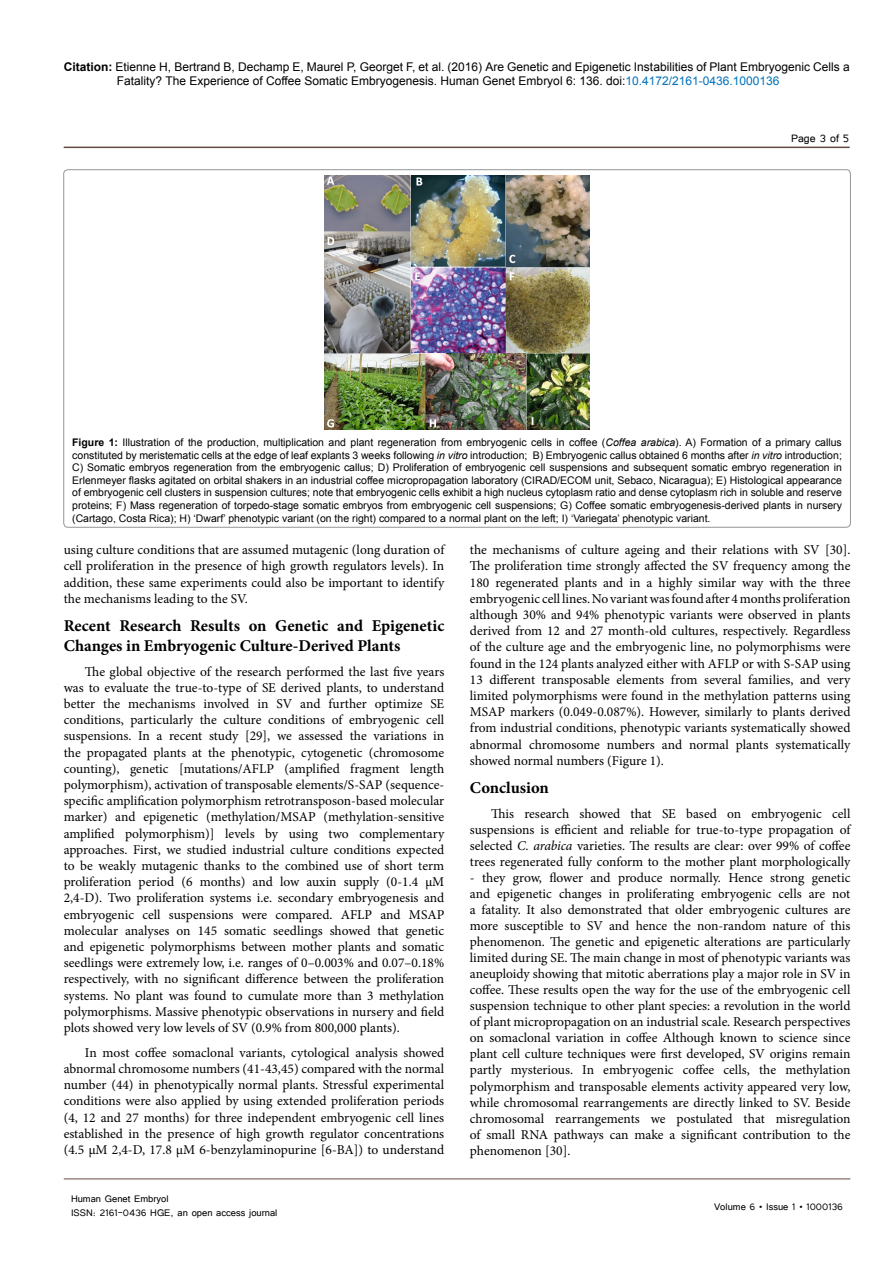
<style>
.page{position:relative;width:893px;height:1263px;background:#fff}
.page>*{position:absolute;margin:0;border:0;box-sizing:border-box;transform-origin:0 0}
.t1{font:700 16.5px/19.8px "Minion Pro";color:#000}
.t2{font:13.5px/16.2px "Minion Pro";color:#000;text-align:justify}
.t3{font:13.5px "Tunga";color:#000}
.t4{font:12px/14.4px "Arial";color:#000}
.t5{font:12px/14.4px "Tunga";color:#000}
.t6{font:10.5px/12.6px "Arial";color:#000;text-align:justify}
.s1{font-weight:700}
.s2{color:#0072bc}
.s3{font-style:italic}
</style>
<div class="page">
<hr style="left:64px;top:147px;width:786px;height:1px;background:#624d45">
<hr style="left:64px;top:1179px;width:786px;height:1px;background:#624d45">
<img style="left:324px;top:175px;width:266px;height:255px">
<p class="t4" style="left:117px;top:60px;width:734px;text-indent:-53px"><span class="s1">Citation:</span> Etienne H, Bertrand B, Dechamp E, Maurel P, Georget F, et al. (2016) Are Genetic and Epigenetic Instabilities of Plant Embryogenic Cells a<br>Fatality? The Experience of Coffee Somatic Embryogenesis. Human Genet Embryol 6: 136. doi:<span class="s2">10.4172/2161-0436.1000136</span></p>
<p class="t3" style="left:791px;top:129px;width:59px">Page 3 of 5</p>
<p class="t6" style="left:72px;top:436px;width:771px"><span class="s1">Figure 1:</span> Illustration of the production, multiplication and plant regeneration from embryogenic cells in coffee (<span class="s3">Coffea arabica</span>). A) Formation of a primary callus constituted by meristematic cells at the edge of leaf explants 3 weeks following <span class="s3">in vitro</span> introduction; B) Embryogenic callus obtained 6 months after <span class="s3">in vitro</span> introduction; C) Somatic embryos regeneration from the embryogenic callus; D) Proliferation of embryogenic cell suspensions and subsequent somatic embryo regeneration in Erlenmeyer flasks agitated on orbital shakers in an industrial coffee micropropagation laboratory (CIRAD/ECOM unit, Sebaco, Nicaragua); E) Histological appearance of embryogenic cell clusters in suspension cultures; note that embryogenic cells exhibit a high nucleus cytoplasm ratio and dense cytoplasm rich in soluble and reserve proteins; F) Mass regeneration of torpedo-stage somatic embryos from embryogenic cell suspensions; G) Coffee somatic embryogenesis-derived plants in nursery (Cartago, Costa Rica); H) ‘Dwarf’ phenotypic variant (on the right) compared to a normal plant on the left; I) ‘Variegata’ phenotypic variant.</p>
<p class="t2" style="left:64px;top:542px;width:382px">using culture conditions that are assumed mutagenic (long duration of cell proliferation in the presence of high growth regulators levels). In addition, these same experiments could also be important to identify the mechanisms leading to the SV.</p>
<p class="t1" style="left:64px;top:616px;width:382px">Recent Research Results on Genetic and Epigenetic<br>Changes in Embryogenic Culture-Derived Plants</p>
<p class="t2" style="left:64px;top:663px;width:382px;text-indent:21px">The global objective of the research performed the last five years was to evaluate the true-to-type of SE derived plants, to understand better the mechanisms involved in SV and further optimize SE conditions, particularly the culture conditions of embryogenic cell suspensions. In a recent study [29], we assessed the variations in the propagated plants at the phenotypic, cytogenetic (chromosome counting), genetic [mutations/AFLP (amplified fragment length polymorphism), activation of transposable elements/S-SAP (sequence&shy;specific amplification polymorphism retrotransposon-based molecular marker) and epigenetic (methylation/MSAP (methylation-sensitive amplified polymorphism)] levels by using two complementary approaches. First, we studied industrial culture conditions expected to be weakly mutagenic thanks to the combined use of short term proliferation period (6 months) and low auxin supply (0-1.4 μM 2,4-D). Two proliferation systems i.e. secondary embryogenesis and embryogenic cell suspensions were compared. AFLP and MSAP molecular analyses on 145 somatic seedlings showed that genetic and epigenetic polymorphisms between mother plants and somatic seedlings were extremely low, i.e. ranges of 0–0.003% and 0.07–0.18% respectively, with no significant difference between the proliferation systems. No plant was found to cumulate more than 3 methylation polymorphisms. Massive phenotypic observations in nursery and field plots showed very low levels of SV (0.9% from 800,000 plants).</p>
<p class="t2" style="left:64px;top:1044px;width:382px;text-indent:21px">In most coffee somaclonal variants, cytological analysis showed abnormal chromosome numbers (41-43,45) compared with the normal number (44) in phenotypically normal plants. Stressful experimental conditions were also applied by using extended proliferation periods (4, 12 and 27 months) for three independent embryogenic cell lines established in the presence of high growth regulator concentrations (4.5 μM 2,4-D, 17.8 μM 6-benzylaminopurine [6-BA]) to understand</p>
<p class="t5" style="left:71px;top:1190px;width:208px">Human Genet Embryol<br>ISSN: 2161-0436 HGE, an open access journal</p>
<p class="t2" style="left:470px;top:542px;width:382px">the mechanisms of culture ageing and their relations with SV [30].<br>The proliferation time strongly affected the SV frequency among the 180 regenerated plants and in a highly similar way with the three embryogenic cell lines. No variant was found after 4 months proliferation although 30% and 94% phenotypic variants were observed in plants derived from 12 and 27 month-old cultures, respectively. Regardless of the culture age and the embryogenic line, no polymorphisms were found in the 124 plants analyzed either with AFLP or with S-SAP using 13 different transposable elements from several families, and very limited polymorphisms were found in the methylation patterns using MSAP markers (0.049-0.087%). However, similarly to plants derived from industrial conditions, phenotypic variants systematically showed abnormal chromosome numbers and normal plants systematically showed normal numbers (Figure 1).</p>
<p class="t1" style="left:470px;top:778px;width:81px">Conclusion</p>
<p class="t2" style="left:470px;top:805px;width:382px;text-indent:21px">This research showed that SE based on embryogenic cell suspensions is efficient and reliable for true-to-type propagation of selected <span class="s3">C. arabica</span> varieties. The results are clear: over 99% of coffee trees regenerated fully conform to the mother plant morphologically</p>
<p class="t2" style="left:470px;top:869px;width:382px">- they grow, flower and produce normally. Hence strong genetic and epigenetic changes in proliferating embryogenic cells are not a fatality. It also demonstrated that older embryogenic cultures are more susceptible to SV and hence the non-random nature of this phenomenon. The genetic and epigenetic alterations are particularly limited during SE. The main change in most of phenotypic variants was aneuploidy showing that mitotic aberrations play a major role in SV in coffee. These results open the way for the use of the embryogenic cell suspension technique to other plant species: a revolution in the world of plant micropropagation on an industrial scale. Research perspectives on somaclonal variation in coffee Although known to science since plant cell culture techniques were first developed, SV origins remain partly mysterious. In embryogenic coffee cells, the methylation polymorphism and transposable elements activity appeared very low, while chromosomal rearrangements are directly linked to SV. Beside chromosomal rearrangements we postulated that misregulation of small RNA pathways can make a significant contribution to the phenomenon [30].</p>
<p class="t5" style="left:714px;top:1199px;width:130px">Volume 6 • Issue 1 • 1000136</p>
</div>
